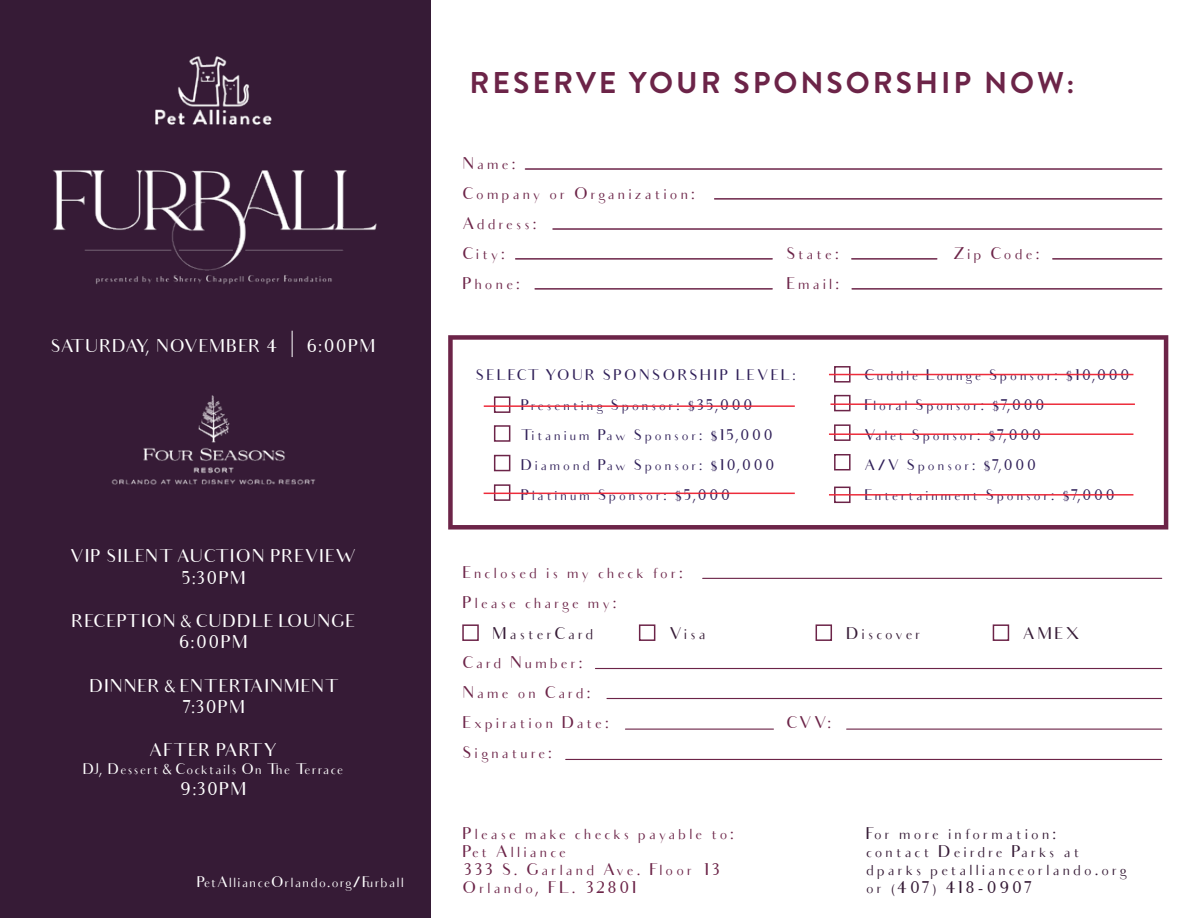
<style>
.page{position:relative;width:1188px;height:918px;background:#fff}
.page>*{position:absolute;margin:0;border:0;box-sizing:border-box;transform-origin:0 0}
.t1{font:700 30px "Brandon Grotesque";letter-spacing:.1em;color:#6c2448}
.t2{font:18px/21.6px "Audrey";color:#fff;text-align:center}
.t3{font:16.5px/30px "Audrey";letter-spacing:.1em;color:#6c2448}
.t4{font:16.5px/18px "Audrey";letter-spacing:.1em;color:#361b36}
.t5{font:15px/30px "Audrey";letter-spacing:.1em;color:#302059}
.t6{font:15px "Audrey";color:#fff}
</style>
<div class="page">
<div style="left:0;top:0;width:430px;height:918px;background:#361b36"></div>
<img style="left:155px;top:56px;width:117px;height:69px">
<svg style="left:292px;top:331px;width:1px;height:26px"></svg>
<svg style="left:448px;top:335px;width:720px;height:195px"></svg>
<div style="left:494px;top:396px;width:16px;height:17px;border:2px solid #6c2448"></div>
<div style="left:494px;top:455px;width:16px;height:16px;border:2px solid #6c2448"></div>
<div style="left:494px;top:484px;width:16px;height:17px;border:2px solid #6c2448"></div>
<div style="left:834px;top:366px;width:17px;height:17px;border:2px solid #6c2448"></div>
<div style="left:834px;top:424px;width:17px;height:17px;border:2px solid #6c2448"></div>
<div style="left:834px;top:487px;width:17px;height:16px;border:2px solid #6c2448"></div>
<hr style="left:525px;top:168px;width:637px;height:2px;background:#6c2448">
<hr style="left:715px;top:198px;width:447px;height:2px;background:#6c2448">
<hr style="left:553px;top:228px;width:609px;height:2px;background:#6c2448">
<hr style="left:516px;top:258px;width:256px;height:2px;background:#6c2448">
<hr style="left:852px;top:258px;width:85px;height:2px;background:#6c2448">
<hr style="left:1053px;top:258px;width:109px;height:2px;background:#6c2448">
<hr style="left:535px;top:288px;width:237px;height:2px;background:#6c2448">
<div style="left:462px;top:624px;width:17px;height:17px;border:2px solid #6c2448"></div>
<div style="left:639px;top:624px;width:16px;height:17px;border:2px solid #6c2448"></div>
<div style="left:816px;top:624px;width:16px;height:17px;border:2px solid #6c2448"></div>
<div style="left:993px;top:624px;width:16px;height:17px;border:2px solid #6c2448"></div>
<hr style="left:703px;top:578px;width:459px;height:1px;background:#6c2448">
<hr style="left:595px;top:668px;width:567px;height:1px;background:#6c2448">
<hr style="left:607px;top:698px;width:555px;height:1px;background:#6c2448">
<hr style="left:625px;top:729px;width:148px;height:1px;background:#6c2448">
<hr style="left:847px;top:729px;width:315px;height:1px;background:#6c2448">
<hr style="left:566px;top:759px;width:596px;height:1px;background:#6c2448">
<hr style="left:852px;top:288px;width:310px;height:2px;background:#6c2448">
<div style="left:834px;top:395px;width:17px;height:16px;background:#fff;border:2px solid #6c2448"></div>
<hr style="left:484px;top:405px;width:311px;height:2px;background:#ed2c3b">
<hr style="left:484px;top:493px;width:311px;height:1px;background:#ed2c3b">
<hr style="left:829px;top:374px;width:304px;height:1px;background:#ed2c3b">
<hr style="left:829px;top:433px;width:304px;height:2px;background:#ed2c3b">
<hr style="left:830px;top:403px;width:305px;height:2px;background:#ed2c3b">
<hr style="left:829px;top:494px;width:304px;height:2px;background:#ed2c3b">
<img style="left:111px;top:395px;width:204px;height:90px">
<img style="left:53px;top:170px;width:324px;height:114px">
<div style="left:494px;top:425px;width:16px;height:17px;background:#fff;border:2px solid #6c2448"></div>
<div style="left:834px;top:454px;width:17px;height:16px;background:#fff;border:2px solid #6c2448"></div>
<p class="t2" style="left:51px;top:335px;width:327px">SATURDAY, NOVEMBER 4 | 6:00PM</p>
<p class="t2" style="left:70px;top:546px;width:288px">VIP SILENT AUCTION PREVIEW<br>5:30PM</p>
<p class="t2" style="left:71px;top:610px;width:286px">RECEPTION &amp; CUDDLE LOUNGE<br>6:00PM</p>
<p class="t2" style="left:89px;top:675px;width:250px">DINNER &amp; ENTERTAINMENT<br>7:30PM</p>
<p class="t2" style="left:149px;top:740px;width:130px">AFTER PARTY</p>
<p class="t6" style="left:83px;top:760px;width:263px">DJ, Dessert &amp; Cocktails On The Terrace</p>
<p class="t2" style="left:180px;top:779px;width:69px">9:30PM</p>
<p class="t6" style="left:196px;top:874px;width:210px">PetAllianceOrlando.org/Furball</p>
<h1 class="t1" style="left:470px;top:62px;width:606px">RESERVE YOUR SPONSORSHIP NOW:</h1>
<p class="t3" style="left:462px;top:149px;width:235px">Name:<br>Company or Organization:<br>Address:<br>City:</p>
<p class="t3" style="left:786px;top:239px;width:55px">State:</p>
<p class="t3" style="left:954px;top:239px;width:87px">Zip Code:</p>
<p class="t3" style="left:462px;top:269px;width:60px">Phone:</p>
<p class="t3" style="left:786px;top:269px;width:55px">Email:</p>
<p class="t5" style="left:476px;top:360px;width:322px">SELECT YOUR SPONSORSHIP LEVEL:</p>
<p class="t5" style="left:521px;top:390px;width:256px">Presenting Sponsor: $35,000<br>Titanium Paw Sponsor: $15,000<br>Diamond Paw Sponsor: $10,000<br>Platinum Sponsor: $5,000</p>
<p class="t3" style="left:462px;top:558px;width:223px">Enclosed is my check for:<br>Please charge my:</p>
<p class="t5" style="left:864px;top:360px;width:267px">Cuddle Lounge Sponsor: $10,000<br>Floral Sponsor: $7,000<br>Valet Sponsor: $7,000<br>A/V Sponsor: $7,000<br>Entertainment Sponsor: $7,000</p>
<p class="t4" style="left:492px;top:625px;width:104px">MasterCard</p>
<p class="t4" style="left:669px;top:625px;width:39px">Visa</p>
<p class="t4" style="left:846px;top:625px;width:77px">Discover</p>
<p class="t4" style="left:1022px;top:625px;width:59px">AMEX</p>
<p class="t3" style="left:462px;top:648px;width:149px">Card Number:<br>Name on Card:<br>Expiration Date:</p>
<p class="t3" style="left:462px;top:738px;width:92px">Signature:</p>
<p class="t3" style="left:786px;top:708px;width:47px">CVV:</p>
<p class="t3" style="left:462px;top:825px;width:274px;line-height:18px">Please make checks payable to:<br>Pet Alliance<br>333 S. Garland Ave. Floor 13<br>Orlando, FL. 32801</p>
<p class="t4" style="left:865px;top:825px;width:264px">For more information:<br>contact Deirdre Parks at dparks@petallianceorlando.org or (407) 418-0907</p>
</div>
